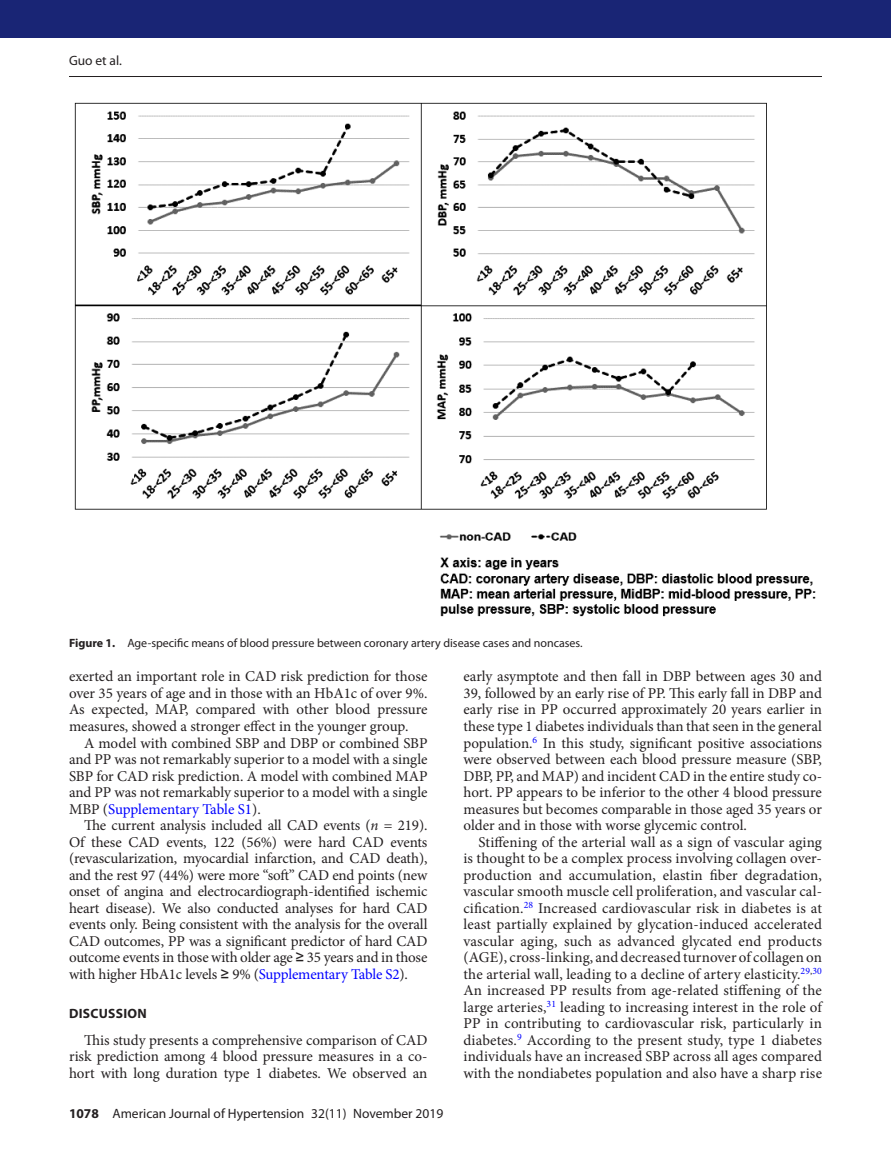
<style>
.page{position:relative;width:891px;height:1175px;background:#fff}
.page>*{position:absolute;margin:0;border:0;box-sizing:border-box;transform-origin:0 0}
.t1{font:15px/16.5px "Minion Pro";color:#231f20;text-align:justify}
.t2{font:13.5px "Myriad Pro";color:#231f20}
.t3{font:700 13.5px "Myriad Pro";letter-spacing:.02em;color:#231f20}
.t4{font:12px "Myriad Pro";color:#231f20}
.s1{font-weight:700}
.s2{color:#00f}
.s3{font-style:italic}
.s4{font-family:"Arial Unicode MS"}
</style>
<div class="page">
<hr style="left:69px;top:76px;width:753px;height:1px;background:#231f20">
<div style="left:0;top:0;width:891px;height:38px;background:#192575"></div>
<img style="left:74px;top:102px;width:742px;height:515px">
<p class="t2" style="left:69px;top:52px;width:54px">Guo et al.</p>
<p class="t4" style="left:69px;top:635px;width:515px"><span class="s1">Figure 1.</span> Age-specific means of blood pressure between coronary artery disease cases and noncases.</p>
<p class="t1" style="left:69px;top:668px;width:360px">exerted an important role in CAD risk prediction for those over 35 years of age and in those with an HbA1c of over 9%.<br>As expected, MAP, compared with other blood pressure measures, showed a stronger effect in the younger group.</p>
<p class="t1" style="left:69px;top:734px;width:360px;text-indent:15px">A model with combined SBP and DBP or combined SBP and PP was not remarkably superior to a model with a single SBP for CAD risk prediction. A model with combined MAP and PP was not remarkably superior to a model with a single MBP (<span class="s2">Supplementary Table S1</span>).</p>
<p class="t1" style="left:69px;top:817px;width:360px;text-indent:15px">The current analysis included all CAD events (<span class="s3">n</span> = 219).<br>Of these CAD events, 122 (56%) were hard CAD events (revascularization, myocardial infarction, and CAD death), and the rest 97 (44%) were more “soft” CAD end points (new onset of angina and electrocardiograph-identified ischemic heart disease). We also conducted analyses for hard CAD events only. Being consistent with the analysis for the overall CAD outcomes, PP was a significant predictor of hard CAD outcome events in those with older age <span class="s4">≥</span> 35 years and in those with higher HbA1c levels <span class="s4">≥</span> 9% (<span class="s2">Supplementary Table S2</span>).</p>
<p class="t3" style="left:69px;top:1004px;width:79px">DISCUSSION</p>
<p class="t1" style="left:69px;top:1031px;width:360px;text-indent:15px">This study presents a comprehensive comparison of CAD risk prediction among 4 blood pressure measures in a co&shy;hort with long duration type 1 diabetes. We observed an</p>
<p class="t2" style="left:69px;top:1105px;width:376px"><span class="s1">1078</span> American Journal of Hypertension 32(11) November 2019</p>
<p class="t1" style="left:463px;top:668px;width:360px">early asymptote and then fall in DBP between ages 30 and 39, followed by an early rise of PP. This early fall in DBP and early rise in PP occurred approximately 20 years earlier in these type 1 diabetes individuals than that seen in the general population.<sup>6</sup> In this study, significant positive associations were observed between each blood pressure measure (SBP, DBP, PP, and MAP) and incident CAD in the entire study co&shy;hort. PP appears to be inferior to the other 4 blood pressure measures but becomes comparable in those aged 35 years or older and in those with worse glycemic control.</p>
<p class="t1" style="left:463px;top:833px;width:360px;text-indent:15px">Stiffening of the arterial wall as a sign of vascular aging is thought to be a complex process involving collagen over&shy;production and accumulation, elastin fiber degradation, vascular smooth muscle cell proliferation, and vascular cal&shy;cification.<sup>28</sup> Increased cardiovascular risk in diabetes is at least partially explained by glycation-induced accelerated vascular aging, such as advanced glycated end products (AGE), cross-linking, and decreased turnover of collagen on the arterial wall, leading to a decline of artery elasticity.<sup>29</sup><sup>,</sup><sup>30<br></sup>An increased PP results from age-related stiffening of the large arteries,<sup>31</sup> leading to increasing interest in the role of PP in contributing to cardiovascular risk, particularly in diabetes.<sup>9</sup> According to the present study, type 1 diabetes individuals have an increased SBP across all ages compared with the nondiabetes population and also have a sharp rise</p>
</div>
